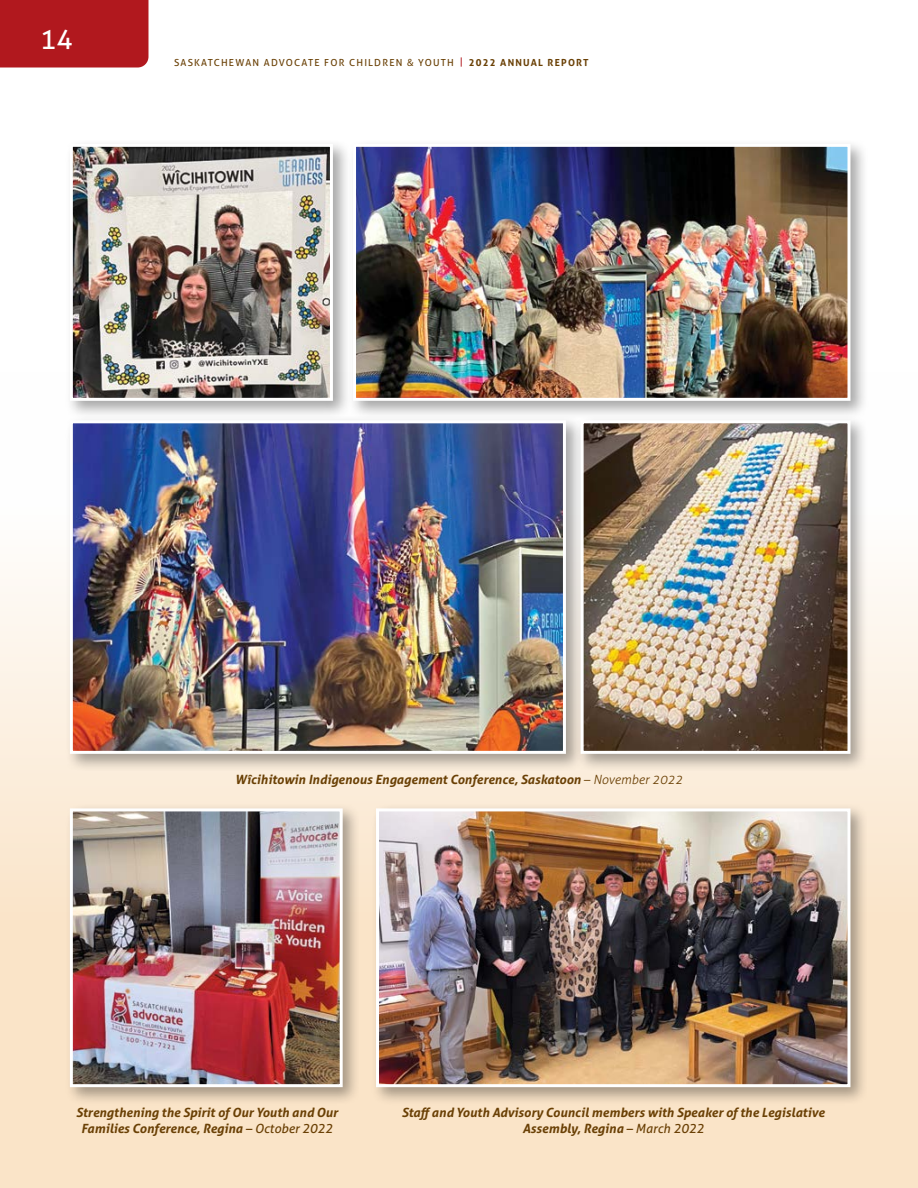
<style>
.page{position:relative;width:918px;height:1188px;background:#fff}
.page>*{position:absolute;margin:0;border:0;box-sizing:border-box;transform-origin:0 0}
.t1{font:27px "Aller";color:#fff}
.t2{font:italic 700 12.75px/16.5px "Aller";color:#6a4005;text-align:center}
.t3{font:9.75px "Aller";letter-spacing:.125em;color:#6a4005}
.s1{font-family:"Myriad Pro";font-size:10.5px}
.s2{color:#b1181e}
.s3{font-weight:700}
.s4{font-weight:300}
.s5{font-weight:400}
</style>
<div class="page">
<div style="left:0;top:0;width:148px;height:68px;background:#b1181e"></div>
<div style="left:0;top:372px;width:918px;height:816px;background:linear-gradient(to bottom,#feffff,#f9debb)"></div>
<div style="left:65px;top:139px;width:287px;height:280px;background:#000;opacity:.35"></div>
<img style="left:74px;top:148px;width:255px;height:249px">
<div style="left:70px;top:144px;width:263px;height:257px;border:3px solid #fff"></div>
<div style="left:348px;top:139px;width:521px;height:280px;background:#000;opacity:.35"></div>
<img style="left:357px;top:148px;width:489px;height:249px">
<div style="left:353px;top:144px;width:497px;height:257px;border:3px solid #fff"></div>
<div style="left:65px;top:415px;width:519px;height:357px;background:#000;opacity:.35"></div>
<img style="left:74px;top:424px;width:488px;height:326px">
<div style="left:70px;top:420px;width:496px;height:334px;border:3px solid #fff"></div>
<div style="left:65px;top:803px;width:296px;height:303px;background:#000;opacity:.35"></div>
<img style="left:74px;top:812px;width:265px;height:271px">
<div style="left:70px;top:808px;width:273px;height:279px;border:3px solid #fff"></div>
<div style="left:371px;top:803px;width:497px;height:303px;background:#000;opacity:.35"></div>
<img style="left:380px;top:812px;width:466px;height:271px">
<div style="left:376px;top:808px;width:474px;height:279px;border:3px solid #fff"></div>
<div style="left:575px;top:415px;width:294px;height:357px;background:#000;opacity:.35"></div>
<img style="left:585px;top:424px;width:261px;height:326px">
<div style="left:581px;top:420px;width:269px;height:334px;border:3px solid #fff"></div>
<h1 class="t1" style="left:40px;top:22px;width:34px">14</h1>
<p class="t3" style="left:174px;top:57px;width:416px">SASKATCHEWAN ADVOCATE FOR CHILDREN <span class="s1">&amp;</span> YOUTH <span class="s2">|</span> <span class="s3">2022 ANNUAL REPORT</span></p>
<p class="t2" style="left:235px;top:771px;width:449px">Wîcihitowin Indigenous Engagement Conference, Saskatoon <span class="s4">– November 2022</span></p>
<p class="t2" style="left:76px;top:1104px;width:263px">Strengthening the Spirit of Our Youth and Our<br>Families Conference, Regina <span class="s5">– October 2022</span></p>
<p class="t2" style="left:402px;top:1104px;width:424px">Staff and Youth Advisory Council members with Speaker of the Legislative<br>Assembly, Regina <span class="s5">– March 2022</span></p>
</div>
